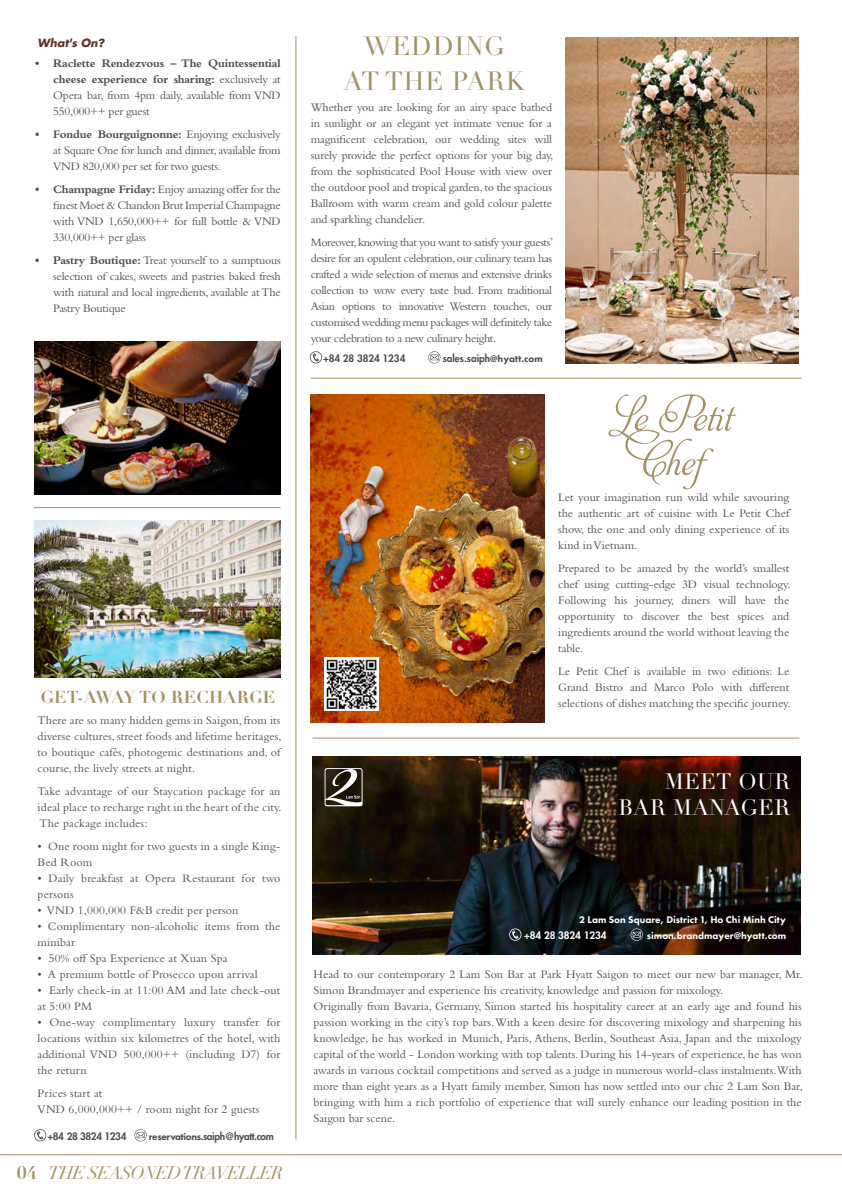
<style>
.page{position:relative;width:842px;height:1191px;background:#fff}
.page>*{position:absolute;margin:0;border:0;box-sizing:border-box;transform-origin:0 0}
.t1{font:26px/34.8px "Didot LT Std";letter-spacing:.02em;color:#a39161;text-align:center}
.t2{font:22px/25.5px "Didot LT Std";letter-spacing:.02em;color:#fff;text-align:right}
.t3{font:italic 18px "Didot LT Std";letter-spacing:-.05em;color:#a39161}
.t4{font:700 17px "Didot LT Std";letter-spacing:.02em;color:#a39161}
.t5{font:12px/16px "Bembo Std";color:#4d4d4f;text-align:justify}
.t6{font:italic 700 11px "Futura Std";color:#603628}
.t7{font:800 10px "Futura PT";color:#fff}
.t8{font:800 10px "Futura Std";letter-spacing:-.035em;color:#4d4d4f}
.t9{font:800 10px "Futura Std";color:#4d4d4f}
.t10{font:800 10px "Futura Std";letter-spacing:-.01em;color:#4d4d4f}
.t11{font:800 10px "Futura Std";letter-spacing:-.01em;color:#fff}
.s1{font-weight:700}
.s2{font-family:"Futura PT"}
.s3{font-weight:700;font-style:normal}
</style>
<div class="page">
<img style="left:313px;top:756px;width:487px;height:198px">
<hr style="left:0;top:1154px;width:842px;height:1px;background:#a39061">
<hr style="left:296px;top:36px;width:1px;height:1103px;background:#a39061">
<hr style="left:311px;top:378px;width:491px;height:1px;background:#a39061">
<hr style="left:313px;top:738px;width:486px;height:1px;background:#a39061">
<hr style="left:34px;top:507px;width:246px;height:1px;background:#a39061">
<img style="left:34px;top:521px;width:246px;height:156px">
<img style="left:34px;top:342px;width:247px;height:152px">
<img style="left:566px;top:38px;width:233px;height:325px">
<svg style="left:428px;top:351px;width:13px;height:12px"></svg>
<svg style="left:310px;top:351px;width:12px;height:12px"></svg>
<svg style="left:134px;top:1129px;width:13px;height:12px"></svg>
<svg style="left:34px;top:1129px;width:12px;height:12px"></svg>
<svg style="left:325px;top:768px;width:38px;height:38px"></svg>
<svg style="left:631px;top:928px;width:12px;height:12px"></svg>
<svg style="left:509px;top:928px;width:12px;height:12px"></svg>
<img style="left:311px;top:394px;width:233px;height:328px">
<img style="left:325px;top:657px;width:54px;height:53px">
<svg style="left:608px;top:394px;width:128px;height:95px"></svg>
<p class="t6" style="left:38px;top:36px;width:68px">What's On?</p>
<p class="t5" style="left:53px;top:55px;width:229px;text-indent:-18px"><span class="s1">• Raclette Rendezvous – The Quintessential cheese experience for sharing:</span> exclusively at Opera bar, from 4pm daily, available from VND 550,000++ per guest</p>
<p class="t5" style="left:53px;top:126px;width:229px;text-indent:-18px"><span class="s1">• Fondue Bourguignonne:</span> Enjoying exclusively at Square One for lunch and dinner, available from VND 820,000 per set for two guests.</p>
<p class="t5" style="left:53px;top:181px;width:229px;text-indent:-18px"><span class="s1">• Champagne Friday:</span> Enjoy amazing offer for the finest Moet &amp; Chandon Brut Imperial Champagne with VND 1,650,000++ for full bottle &amp; VND 330,000++ per glass</p>
<p class="t5" style="left:53px;top:252px;width:229px;text-indent:-18px"><span class="s1">• Pastry Boutique:</span> Treat yourself to a sumptuous selection of cakes, sweets and pastries baked fresh with natural and local ingredients, available at The Pastry Boutique</p>
<h1 class="t1" style="left:344px;top:29px;width:183px">WEDDING<br>AT THE PARK</h1>
<p class="t5" style="left:311px;top:99px;width:244px">Whether you are looking for an airy space bathed in sunlight or an elegant yet intimate venue for a magnificent celebration, our wedding sites will surely provide the perfect options for your big day, from the sophisticated Pool House with view over the outdoor pool and tropical garden, to the spacious Ballroom with warm cream and gold colour palette and sparkling chandelier.</p>
<p class="t5" style="left:311px;top:234px;width:244px">Moreover, knowing that you want to satisfy your guests’ desire for an opulent celebration, our culinary team has crafted a wide selection of menus and extensive drinks collection to wow every taste bud. From traditional Asian options to innovative Western touches, our customised wedding menu packages will definitely take your celebration to a new culinary height.</p>
<p class="t10" style="left:323px;top:352px;width:84px">+84 28 3824 1234</p>
<p class="t9" style="left:443px;top:352px;width:102px">sales.saiph<span class="s2">@hyatt.com</span></p>
<h3 class="t4" style="left:41px;top:686px;width:236px">GET-AWAY TO RECHARGE</h3>
<p class="t5" style="left:38px;top:712px;width:246px">There are so many hidden gems in Saigon, from its diverse cultures, street foods and lifetime heritages, to boutique cafés, photogenic destinations and, of course, the lively streets at night.</p>
<p class="t5" style="left:38px;top:783px;width:245px">Take advantage of our Staycation package for an ideal place to recharge right in the heart of the city.<br>The package includes:</p>
<p class="t5" style="left:38px;top:838px;width:244px">• One room night for two guests in a single King-<br>Bed Room</p>
<p class="t5" style="left:38px;top:870px;width:244px">• Daily breakfast at Opera Restaurant for two persons</p>
<p class="t5" style="left:38px;top:902px;width:202px">• VND 1,000,000 F&amp;B credit per person</p>
<p class="t5" style="left:38px;top:918px;width:244px">• Complimentary non-alcoholic items from the minibar</p>
<p class="t5" style="left:38px;top:950px;width:191px">• 50% off Spa Experience at Xuan Spa</p>
<p class="t5" style="left:38px;top:966px;width:221px">• A premium bottle of Prosecco upon arrival</p>
<p class="t5" style="left:38px;top:982px;width:244px">• Early check-in at 11:00 AM and late check-out at 5:00 PM</p>
<p class="t5" style="left:38px;top:1014px;width:244px">• One-way complimentary luxury transfer for locations within six kilometres of the hotel, with additional VND 500,000++ (including D7) for the return</p>
<p class="t5" style="left:38px;top:1085px;width:223px">Prices start at<br>VND 6,000,000++ / room night for 2 guests</p>
<p class="t8" style="left:47px;top:1129px;width:81px">+84 28 3824 1234</p>
<p class="t8" style="left:149px;top:1129px;width:126px"><span class="s2">reservations.</span>saiph@hyatt.com</p>
<h3 class="t3" style="left:17px;top:1162px;width:268px"><span class="s3">04</span> THE SEASONED TRAVELLER</h3>
<p class="t5" style="left:558px;top:488px;width:233px">Let your imagination run wild while savouring the authentic art of cuisine with Le Petit Chef show, the one and only dining experience of its kind in Vietnam.</p>
<p class="t5" style="left:558px;top:559px;width:234px">Prepared to be amazed by the world’s smallest chef using cutting-edge 3D visual technology.<br>Following his journey, diners will have the opportunity to discover the best spices and ingredients around the world without leaving the table.</p>
<p class="t5" style="left:558px;top:662px;width:234px">Le Petit Chef is available in two editions: Le Grand Bistro and Marco Polo with different selections of dishes matching the specific journey.</p>
<h2 class="t2" style="left:618px;top:769px;width:173px">MEET OUR<br>BAR MANAGER</h2>
<p class="t7" style="left:579px;top:913px;width:208px">2 Lam Son Square, District 1, Ho Chi Minh City</p>
<p class="t11" style="left:524px;top:929px;width:84px">+84 28 3824 1234</p>
<p class="t7" style="left:647px;top:929px;width:141px">simon.brandmayer@hyatt.com</p>
<p class="t5" style="left:314px;top:966px;width:491px;text-align:left">Head to our contemporary 2 Lam Son Bar at Park Hyatt Saigon to meet our new bar manager, Mr.<br>Simon Brandmayer and experience his creativity, knowledge and passion for mixology.<br>Originally from Bavaria, Germany, Simon started his hospitality career at an early age and found his passion working in the city’s top bars. With a keen desire for discovering mixology and sharpening his knowledge, he has worked in Munich, Paris, Athens, Berlin, Southeast Asia, Japan and the mixology capital of the world - London working with top talents. During his 14-years of experience, he has won awards in various cocktail competitions and served as a judge in numerous world-class instalments.With more than eight years as a Hyatt family member, Simon has now settled into our chic 2 Lam Son Bar, bringing with him a rich portfolio of experience that will surely enhance our leading position in the Saigon bar scene.</p>
</div>
